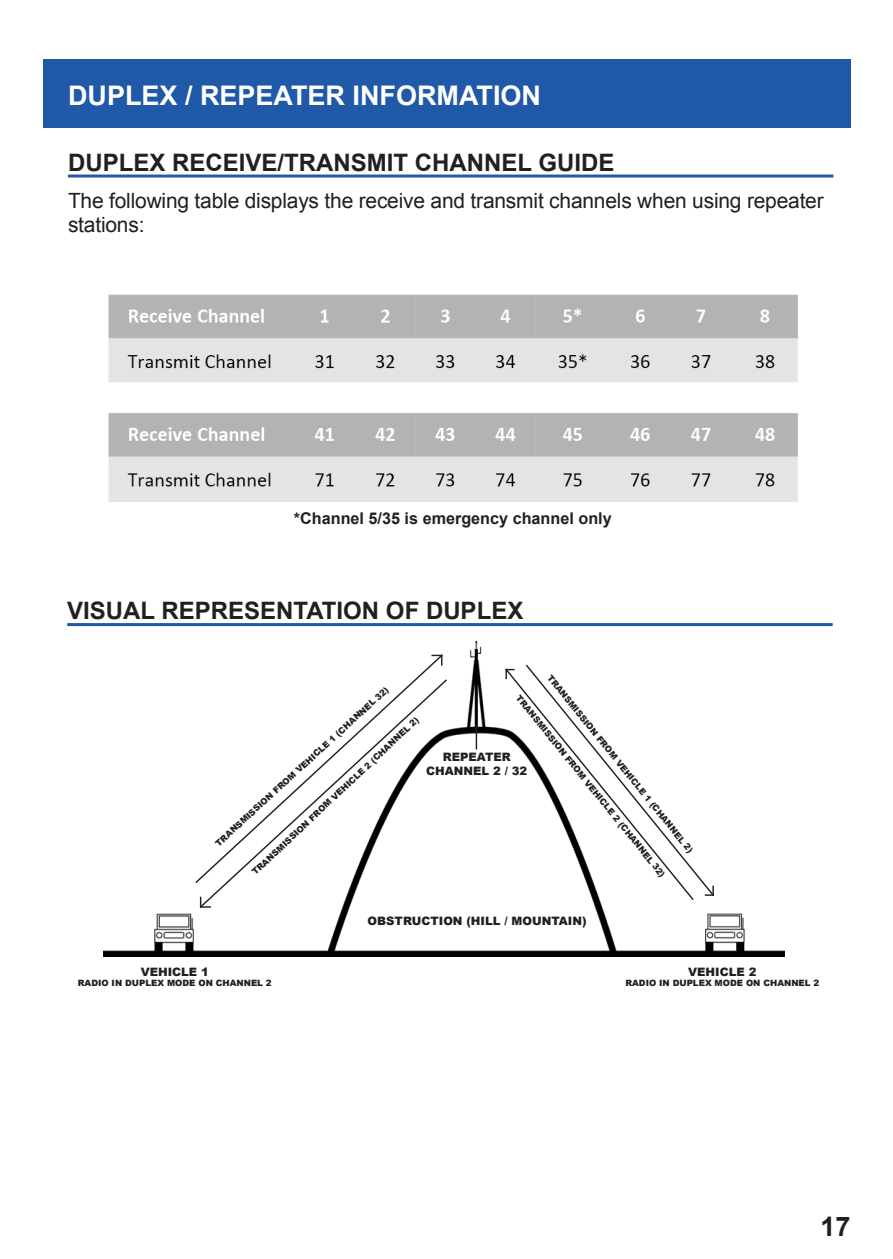
<style>
.page{position:relative;width:893px;height:1259px;background:#fff}
.page>*{position:absolute;margin:0;border:0;box-sizing:border-box;transform-origin:0 0}
.t1{font:700 27px "Arial";color:#fff}
.t2{font:700 27px "Arial";color:#231f20}
.t3{font:700 24px "Arial";color:#231f20}
.t4{font:21px/24px "Arial";letter-spacing:-.01em;color:#231f20}
.t5{font:700 16.2px "Arial";color:#231f20}
.t6{font:900 11.7px "Arial";color:#231f20}
.t7{font:900 8.7px "Arial";color:#231f20}
</style>
<div class="page">
<div style="left:43px;top:60px;width:807px;height:68px;background:#2059a8"></div>
<img style="left:108px;top:294px;width:690px;height:207px">
<img style="left:104px;top:642px;width:680px;height:314px">
<svg style="left:476px;top:725px;width:1px;height:24px"></svg>
<svg style="left:194px;top:653px;width:250px;height:231px"></svg>
<svg style="left:431px;top:655px;width:11px;height:11px"></svg>
<svg style="left:198px;top:678px;width:251px;height:231px"></svg>
<svg style="left:200px;top:896px;width:11px;height:11px"></svg>
<svg style="left:504px;top:663px;width:211px;height:238px"></svg>
<hr style="left:68px;top:174px;width:765px;height:3px;background:#2059a8">
<hr style="left:67px;top:623px;width:766px;height:3px;background:#2059a8">
<p class="t1" style="left:68px;top:77px;width:475px">DUPLEX / REPEATER INFORMATION</p>
<p class="t3" style="left:68px;top:146px;width:548px">DUPLEX RECEIVE/TRANSMIT CHANNEL GUIDE</p>
<p class="t4" style="left:68px;top:189px;width:757px">The following table displays the receive and transmit channels when using repeater stations:</p>
<p class="t5" style="left:294px;top:508px;width:319px">*Channel 5/35 is emergency channel only</p>
<p class="t3" style="left:67px;top:595px;width:458px">VISUAL REPRESENTATION OF DUPLEX</p>
<p class="t7" style="left:213px;top:840px;width:233px;rotate:-43deg">TRANSMISSION FROM VEHICLE 1 (CHANNEL 32)</p>
<p class="t7" style="left:554px;top:672px;width:227px;rotate:51deg">TRANSMISSION FROM VEHICLE 1 (CHANNEL 2)</p>
<p class="t7" style="left:523px;top:692px;width:233px;rotate:51deg">TRANSMISSION FROM VEHICLE 2 (CHANNEL 32)</p>
<p class="t7" style="left:249px;top:868px;width:227px;rotate:-43deg">TRANSMISSION FROM VEHICLE 2 (CHANNEL 2)</p>
<p class="t6" style="left:443px;top:748px;width:70px">REPEATER</p>
<p class="t6" style="left:426px;top:762px;width:102px">CHANNEL 2 / 32</p>
<p class="t6" style="left:141px;top:963px;width:70px">VEHICLE 1</p>
<p class="t7" style="left:78px;top:976px;width:195px">RADIO IN DUPLEX MODE ON CHANNEL 2</p>
<p class="t6" style="left:368px;top:912px;width:220px">OBSTRUCTION (HILL / MOUNTAIN)</p>
<p class="t6" style="left:688px;top:963px;width:70px">VEHICLE 2</p>
<p class="t7" style="left:625px;top:976px;width:195px">RADIO IN DUPLEX MODE ON CHANNEL 2</p>
<h1 class="t2" style="left:820px;top:1208px;width:32px">17</h1>
</div>
